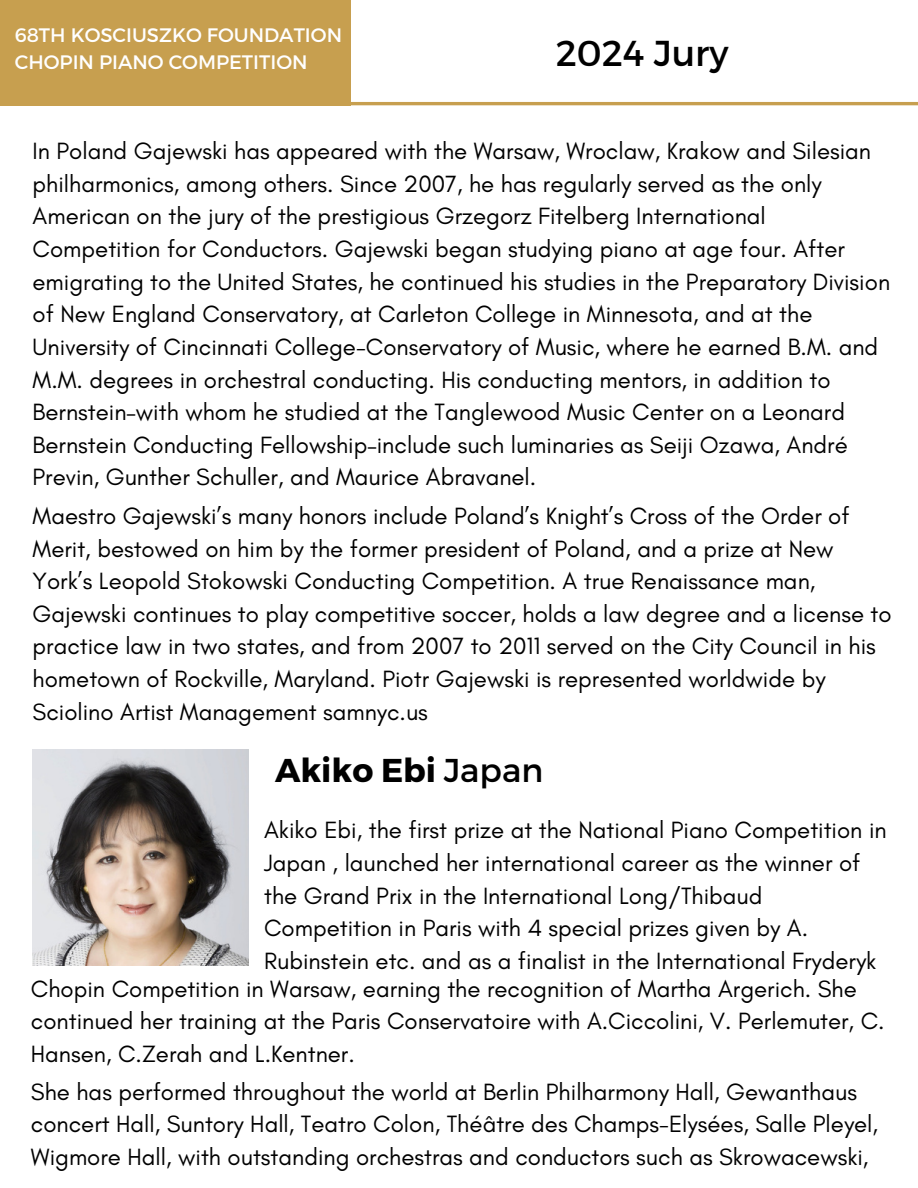
<style>
.page{position:relative;width:918px;height:1188px;background:#fff}
.page>*{position:absolute;margin:0;border:0;box-sizing:border-box;transform-origin:0 0}
.t1{font:36px "Montserrat";color:#000}
.t2{font:700 33px "Montserrat";color:#000}
.t3{font:24px/32.7px "Glacial Indifference";color:#000}
.t4{font:19.5px "Montserrat";color:#fff}
.s1{font-weight:400}
</style>
<div class="page">
<div style="left:0;top:0;width:350px;height:105px;background:#c79f4f"></div>
<hr style="left:327px;top:102px;width:591px;height:3px;background:#c79f4f">
<img style="left:33px;top:749px;width:216px;height:217px">
<p class="t4" style="left:15px;top:22px;width:329px">68TH KOSCIUSZKO FOUNDATION</p>
<p class="t4" style="left:15px;top:49px;width:294px">CHOPIN PIANO COMPETITION</p>
<h1 class="t1" style="left:556px;top:30px;width:174px">2024 Jury</h1>
<h2 class="t3" style="left:33px;top:134px;width:859px">In Poland Gajewski has appeared with the Warsaw, Wroclaw, Krakow and Silesian philharmonics, among others. Since 2007, he has regularly served as the only American on the jury of the prestigious Grzegorz Fitelberg International Competition for Conductors. Gajewski began studying piano at age four. After emigrating to the United States, he continued his studies in the Preparatory Division of New England Conservatory, at Carleton College in Minnesota, and at the University of Cincinnati College-Conservatory of Music, where he earned B.M. and M.M. degrees in orchestral conducting. His conducting mentors, in addition to Bernstein–with whom he studied at the Tanglewood Music Center on a Leonard Bernstein Conducting Fellowship–include such luminaries as Seiji Ozawa, André Previn, Gunther Schuller, and Maurice Abravanel.</h2>
<h2 class="t3" style="left:33px;top:499px;width:861px">Maestro Gajewski’s many honors include Poland’s Knight’s Cross of the Order of Merit, bestowed on him by the former president of Poland, and a prize at New York’s Leopold Stokowski Conducting Competition. A true Renaissance man, Gajewski continues to play competitive soccer, holds a law degree and a license to practice law in two states, and from 2007 to 2011 served on the City Council in his hometown of Rockville, Maryland. Piotr Gajewski is represented worldwide by Sciolino Artist Management samnyc.us</h2>
<p class="t2" style="left:275px;top:749px;width:270px">Akiko Ebi <span class="s1">Japan</span></p>
<h2 class="t3" style="left:264px;top:814px;width:624px">Akiko Ebi, the first prize at the National Piano Competition in Japan , launched her international career as the winner of the Grand Prix in the International Long/Thibaud Competition in Paris with 4 special prizes given by A.<br>Rubinstein etc. and as a finalist in the International Fryderyk</h2>
<h2 class="t3" style="left:31px;top:972px;width:855px">Chopin Competition in Warsaw, earning the recognition of Martha Argerich. She continued her training at the Paris Conservatoire with A.Ciccolini, V. Perlemuter, C.<br>Hansen, C.Zerah and L.Kentner.</h2>
<h2 class="t3" style="left:31px;top:1075px;width:849px">She has performed throughout the world at Berlin Philharmony Hall, Gewanthaus concert Hall, Suntory Hall, Teatro Colon, Théâtre des Champs-Elysées, Salle Pleyel,<br>Wigmore Hall, with outstanding orchestras and conductors such as Skrowacewski,</h2>
</div>
